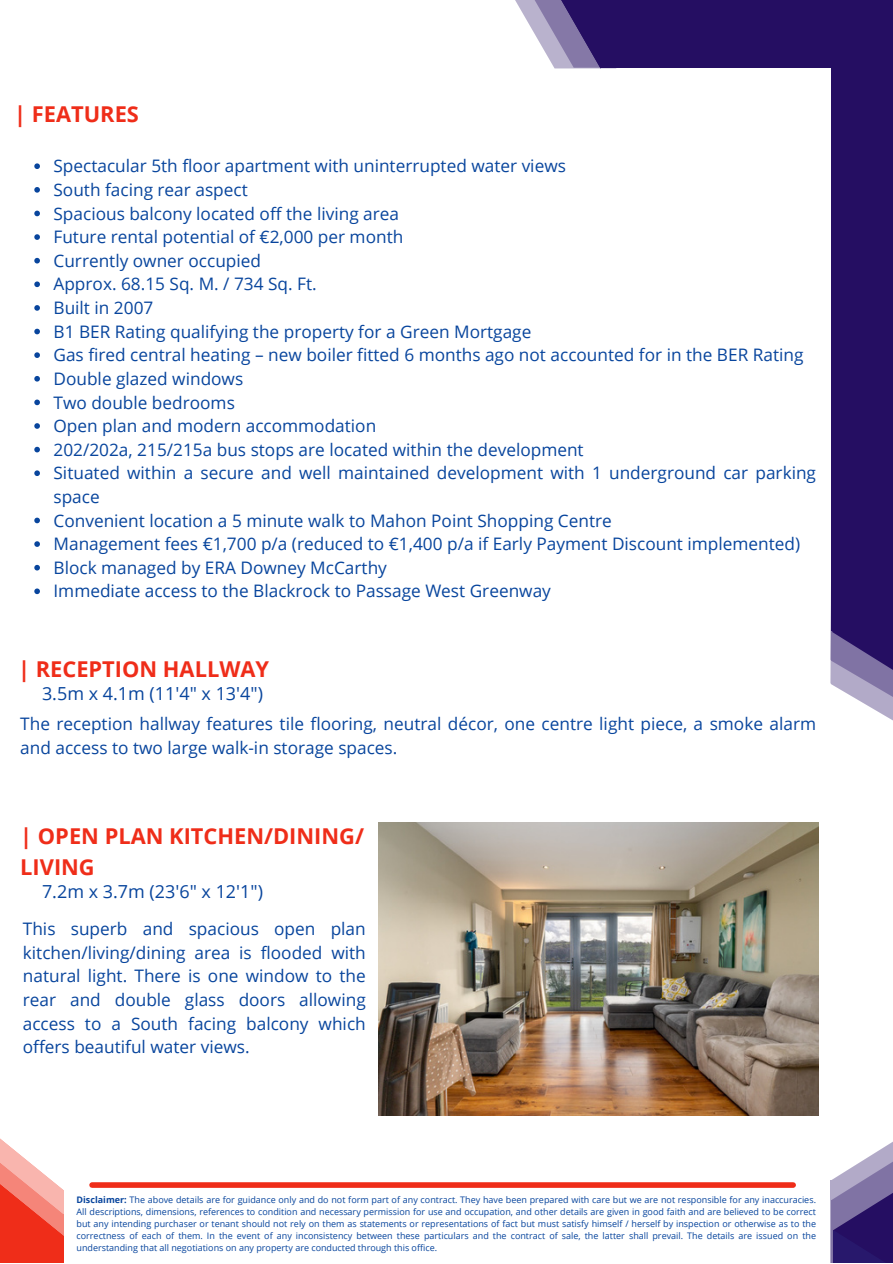
<style>
.page{position:relative;width:893px;height:1264px;background:#fff}
.page>*{position:absolute;margin:0;border:0;box-sizing:border-box;transform-origin:0 0}
.t1{font:700 21.9px "Open Sans";color:#ef2d19}
.t2{font:18px "Open Sans";color:#08459d}
.t3{font:17.25px/23.5px "Open Sans";color:#08459d}
.t4{font:9px/12px "Open Sans";color:#08459d;text-align:justify}
.s1{font-weight:700}
</style>
<div class="page">
<div style="left:92px;top:1182px;width:701px;height:5px;background:#ef2d19"></div>
<svg style="left:0;top:1138px;width:64px;height:124px"></svg>
<svg style="left:34px;top:163px;width:6px;height:6px"></svg>
<svg style="left:34px;top:187px;width:6px;height:6px"></svg>
<svg style="left:34px;top:211px;width:6px;height:5px"></svg>
<svg style="left:34px;top:234px;width:6px;height:6px"></svg>
<svg style="left:34px;top:258px;width:6px;height:5px"></svg>
<svg style="left:34px;top:281px;width:6px;height:6px"></svg>
<svg style="left:34px;top:305px;width:6px;height:6px"></svg>
<svg style="left:34px;top:329px;width:6px;height:5px"></svg>
<svg style="left:34px;top:352px;width:6px;height:6px"></svg>
<svg style="left:34px;top:376px;width:6px;height:5px"></svg>
<svg style="left:34px;top:399px;width:6px;height:6px"></svg>
<svg style="left:34px;top:423px;width:6px;height:6px"></svg>
<svg style="left:34px;top:447px;width:6px;height:5px"></svg>
<svg style="left:34px;top:470px;width:6px;height:6px"></svg>
<svg style="left:34px;top:517px;width:6px;height:6px"></svg>
<svg style="left:34px;top:541px;width:6px;height:6px"></svg>
<svg style="left:34px;top:565px;width:6px;height:5px"></svg>
<svg style="left:34px;top:588px;width:6px;height:6px"></svg>
<img style="left:378px;top:822px;width:440px;height:293px">
<div style="left:830px;top:1199px;width:62px;height:63px;background:#28186c"></div>
<svg style="left:830px;top:1142px;width:62px;height:110px"></svg>
<svg style="left:515px;top:0;width:13px;height:22px"></svg>
<svg style="left:528px;top:0;width:27px;height:68px;fill:#b9b2cd"></svg>
<div style="left:601px;top:0;width:291px;height:68px;background:#250e62"></div>
<svg style="left:830px;top:599px;width:62px;height:121px"></svg>
<div style="left:831px;top:0;width:61px;height:630px;background:#250e62"></div>
<svg style="left:831px;top:630px;width:61px;height:61px;background:#6d5d96"></svg>
<svg style="left:555px;top:0;width:46px;height:68px;background:#5f4e8c"></svg>
<p class="t1" style="left:14px;top:99px;width:126px">| FEATURES</p>
<p class="t3" style="left:53px;top:154px;width:514px">Spectacular 5th floor apartment with uninterrupted water views</p>
<p class="t3" style="left:53px;top:177px;width:196px">South facing rear aspect</p>
<p class="t3" style="left:53px;top:201px;width:347px">Spacious balcony located off the living area</p>
<p class="t3" style="left:53px;top:225px;width:351px">Future rental potential of €2,000 per month</p>
<p class="t3" style="left:53px;top:248px;width:209px">Currently owner occupied</p>
<p class="t3" style="left:53px;top:272px;width:265px">Approx. 68.15 Sq. M. / 734 Sq. Ft.</p>
<p class="t3" style="left:53px;top:295px;width:101px">Built in 2007</p>
<p class="t3" style="left:53px;top:319px;width:479px">B1 BER Rating qualifying the property for a Green Mortgage</p>
<p class="t3" style="left:53px;top:343px;width:751px">Gas fired central heating – new boiler fitted 6 months ago not accounted for in the BER Rating</p>
<p class="t3" style="left:53px;top:366px;width:191px">Double glazed windows</p>
<p class="t3" style="left:53px;top:390px;width:183px">Two double bedrooms</p>
<p class="t3" style="left:53px;top:414px;width:324px">Open plan and modern accommodation</p>
<p class="t3" style="left:53px;top:437px;width:531px">202/202a, 215/215a bus stops are located within the development</p>
<p class="t3" style="left:53px;top:461px;width:764px">Situated within a secure and well maintained development with 1 underground car parking space</p>
<p class="t3" style="left:53px;top:508px;width:560px">Convenient location a 5 minute walk to Mahon Point Shopping Centre</p>
<p class="t3" style="left:53px;top:532px;width:748px">Management fees €1,700 p/a (reduced to €1,400 p/a if Early Payment Discount implemented)</p>
<p class="t3" style="left:53px;top:555px;width:335px">Block managed by ERA Downey McCarthy</p>
<p class="t3" style="left:53px;top:579px;width:499px">Immediate access to the Blackrock to Passage West Greenway</p>
<p class="t1" style="left:18px;top:653px;width:252px">| RECEPTION HALLWAY</p>
<p class="t3" style="left:20px;top:711px;width:797px">The reception hallway features tile flooring, neutral décor, one centre light piece, a smoke alarm and access to two large walk-in storage spaces.</p>
<p class="t2" style="left:42px;top:681px;width:222px">3.5m x 4.1m (11'4" x 13'4")</p>
<p class="t1" style="left:20px;top:820px;width:345px">| OPEN PLAN KITCHEN/DINING/</p>
<p class="t1" style="left:20px;top:851px;width:76px">LIVING</p>
<p class="t2" style="left:42px;top:878px;width:222px">7.2m x 3.7m (23'6" x 12'1")</p>
<p class="t3" style="left:23px;top:916px;width:344px;text-align:justify">This superb and spacious open plan kitchen/living/dining area is flooded with natural light. There is one window to the rear and double glass doors allowing access to a South facing balcony which offers beautiful water views.</p>
<p class="t4" style="left:77px;top:1193px;width:741px"><span class="s1">Disclaimer:</span> The above details are for guidance only and do not form part of any contract. They have been prepared with care but we are not responsible for any inaccuracies.<br>All descriptions, dimensions, references to condition and necessary permission for use and occupation, and other details are given in good faith and are believed to be correct but any intending purchaser or tenant should not rely on them as statements or representations of fact but must satisfy himself / herself by inspection or otherwise as to the correctness of each of them. In the event of any inconsistency between these particulars and the contract of sale, the latter shall prevail. The details are issued on the understanding that all negotiations on any property are conducted through this office.</p>
</div>
